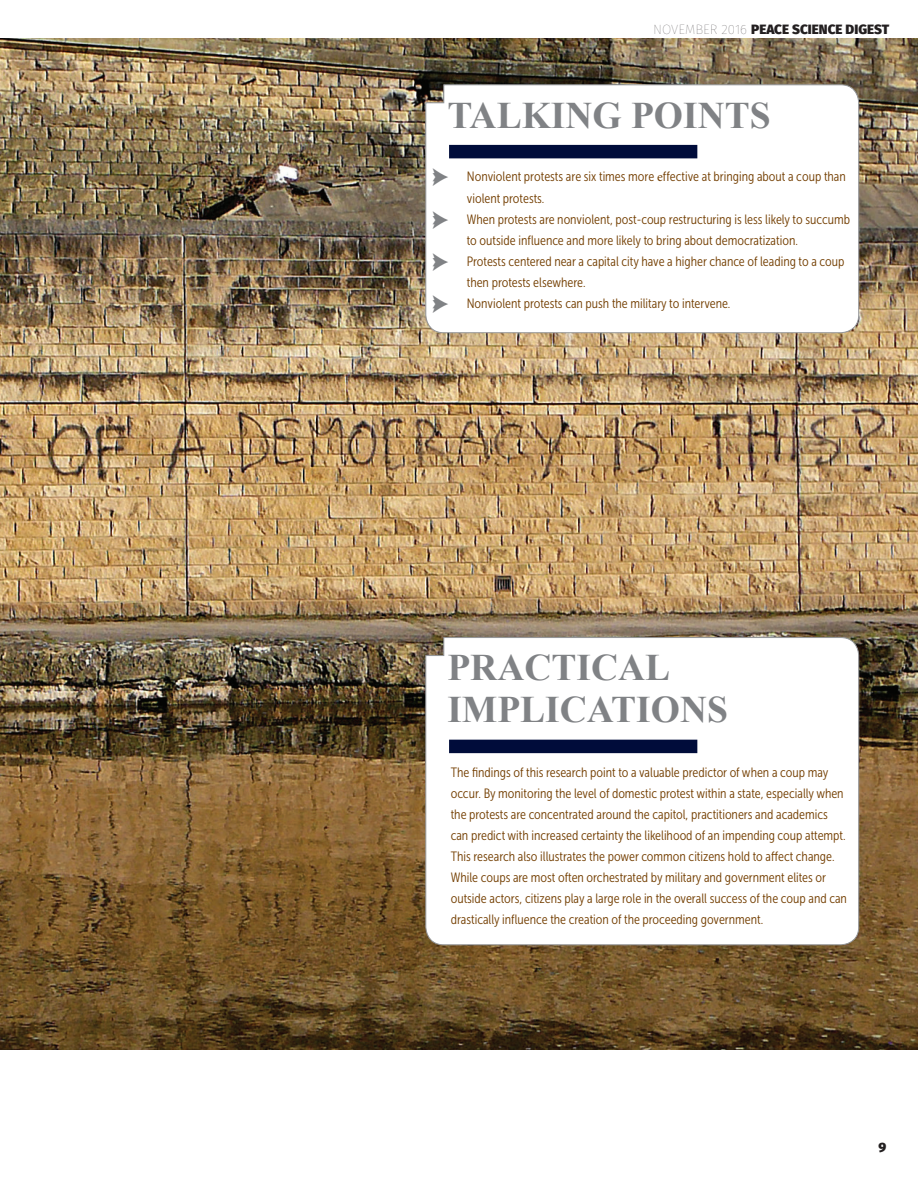
<style>
.page{position:relative;width:918px;height:1188px;background:#fff}
.page>*{position:absolute;margin:0;border:0;box-sizing:border-box;transform-origin:0 0}
.t1{font:700 37.5px/42px "Times New Roman";color:#808285}
.t2{font:25.35px/42.8px "ESRI Arrowhead";color:#808285}
.t3{font:13.5px/21px "Museo Sans Cond 300";color:#733e00}
.t4{font:800 13.5px "Fira Sans";color:#231f20}
.s1{font-family:"Fira Sans Hair";font-weight:400}
.s2{font-family:"Minion Pro"}
</style>
<div class="page">
<img style="left:0;top:39px;width:918px;height:1010px">
<svg style="left:425px;top:637px;width:434px;height:308px"></svg>
<div style="left:449px;top:740px;width:248px;height:13px;background:#000c3a"></div>
<svg style="left:425px;top:84px;width:434px;height:249px"></svg>
<div style="left:449px;top:145px;width:248px;height:13px;background:#000c3a"></div>
<p class="t4" style="left:653px;top:20px;width:238px"><span class="s1">NOVEMBER 2016</span> PEACE SCIENCE DIGEST</p>
<h1 class="t1" style="left:447px;top:93px;width:325px">TALKING POINTS</h1>
<h2 class="t2" style="left:433px;top:156px;width:17px">E<br>E</h2>
<h2 class="t2" style="left:433px;top:241px;width:17px">E</h2>
<h2 class="t2" style="left:433px;top:282px;width:17px">E</h2>
<p class="t3" style="left:467px;top:166px;width:385px">Nonviolent protests are six times more <span class="s2">e</span>ffective at bringing about a coup than violent protests.<br>When protests are nonviolent, post-coup restructuring is less likely to succumb to outside influence and more likely to bring about democratization.<br>Protests centered near a capital city have a higher chance of leading to a coup then protests elsewhere.<br>Nonviolent protests can push the military to intervene.</p>
<h1 class="t1" style="left:447px;top:646px;width:282px">PRACTICAL<br>IMPLICATIONS</h1>
<p class="t3" style="left:451px;top:762px;width:398px">The findings of this research point to a valuable predictor of when a coup may occur. By monitoring the level of domestic protest within a state, especially when the protests are concentrated around the capitol, practitioners and academics can predict with increased certainty the likelihood of an impending coup attempt.<br>This research also illustrates the power common citizens hold to affect change.<br>While coups are most often orchestrated by military and government elites or outside actors, citizens play a large role in the overall success of the coup and can drastically influence the creation of the proceeding government.</p>
<p class="t4" style="left:878px;top:1138px;width:9px">9</p>
</div>
